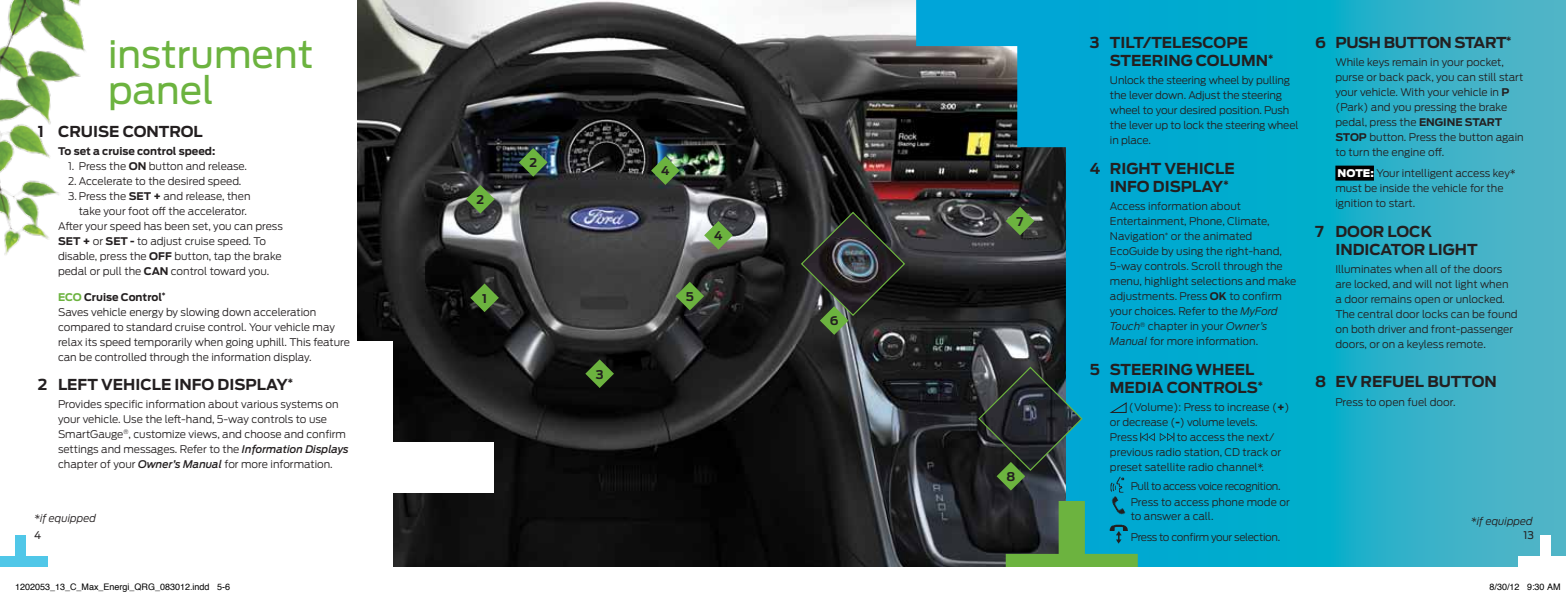
<style>
.page{position:relative;width:1566px;height:594px;background:#fff}
.page>*{position:absolute;margin:0;border:0;box-sizing:border-box;transform-origin:0 0}
.t1{font:37.5px/36px "Ford Antenna";color:#6cb33f}
.t2{font:700 15px/18px "Ford Antenna";color:#231f20}
.t3{font:700 15px "Ford Antenna";letter-spacing:-.035em;color:#231f20}
.t4{font:700 12px "Ford Antenna";color:#231f20}
.t5{font:300 10.5px/15px "Ford Antenna";color:#231f20}
.t6{font:300 10.5px/16.8px "Ford Antenna";letter-spacing:-.035em;color:#231f20}
.t7{font:300 10.5px/21.3px "Ford Antenna";letter-spacing:-.03em;color:#231f20}
.t8{font:700 10.5px "Ford Antenna";color:#231f20}
.t9{font:italic 300 10.5px "Ford Antenna";color:#231f20}
.t10{font:700 10.5px "Ford Antenna";color:#6cb33f}
.t11{font:10.5px "Ford Antenna";color:#231f20}
.t12{font:9px "Helvetica";color:#000}
.s1{font-weight:700}
.s2{font-weight:500;font-style:italic}
.s3{font-style:italic}
.s4{font-weight:900;color:#fff}
</style>
<div class="page">
<img style="left:358px;top:0;width:558px;height:567px">
<div style="left:343px;top:342px;width:50px;height:225px;background:#fff"></div>
<div style="left:241px;top:443px;width:253px;height:50px;background:#fff"></div>
<svg style="left:916px;top:0;width:650px;height:567px;background:#1d98b2"></svg>
<svg style="left:1006px;top:207px;width:28px;height:28px"></svg>
<svg style="left:676px;top:282px;width:28px;height:28px"></svg>
<svg style="left:651px;top:156px;width:29px;height:29px"></svg>
<svg style="left:519px;top:148px;width:29px;height:29px"></svg>
<svg style="left:466px;top:185px;width:29px;height:29px"></svg>
<svg style="left:585px;top:359px;width:29px;height:29px"></svg>
<svg style="left:704px;top:221px;width:29px;height:29px"></svg>
<svg style="left:1006px;top:501px;width:132px;height:66px;background:#378060"></svg>
<svg style="left:1109px;top:402px;width:18px;height:11px"></svg>
<svg style="left:1140px;top:433px;width:35px;height:8px"></svg>
<img style="left:1110px;top:477px;width:14px;height:16px">
<img style="left:1110px;top:495px;width:17px;height:22px">
<img style="left:1110px;top:525px;width:18px;height:19px">
<div style="left:1335px;top:166px;width:39px;height:15px;background:#020000"></div>
<img style="left:0;top:0;width:86px;height:255px">
<div style="left:1540px;top:535px;width:11px;height:32px;background:#fff"></div>
<div style="left:1519px;top:557px;width:47px;height:10px;background:#fff"></div>
<div style="left:15px;top:535px;width:11px;height:32px;background:#50c7e8"></div>
<div style="left:0;top:557px;width:47px;height:10px;background:#50c7e8"></div>
<svg style="left:800px;top:211px;width:106px;height:124px;background:#353935"></svg>
<svg style="left:470px;top:283px;width:29px;height:29px"></svg>
<svg style="left:977px;top:366px;width:106px;height:125px;background:#29474a"></svg>
<h1 class="t1" style="left:108px;top:32px;width:207px">instrument panel</h1>
<h2 class="t2" style="left:38px;top:121px;width:167px">1 CRU ISE CONTROL</h2>
<p class="t8" style="left:58px;top:142px;width:159px">TO SET A CRUISE CONTROL SPEED:</p>
<p class="t5" style="left:68px;top:157px;width:181px">1. Press the <span class="s1">ON</span> button and release.</p>
<p class="t5" style="left:68px;top:172px;width:175px">2. Accelerate to the desired speed.</p>
<p class="t5" style="left:68px;top:187px;width:184px">3. Press the <span class="s1">SET +</span> and release, then</p>
<p class="t5" style="left:79px;top:202px;width:170px">take your foot off the accelerator.</p>
<p class="t5" style="left:58px;top:217px;width:226px">After your speed has been set, you can press</p>
<p class="t5" style="left:58px;top:232px;width:209px"><span class="s1">SET +</span> or <span class="s1">SET -</span> to adjust cruise speed. To</p>
<p class="t5" style="left:58px;top:247px;width:100px">disable, press the <span class="s1">OFF</span></p>
<p class="t5" style="left:174px;top:247px;width:109px">button, tap the brake</p>
<p class="t5" style="left:58px;top:262px;width:95px">pedal or pull the <span class="s1">CAN</span></p>
<p class="t5" style="left:171px;top:262px;width:100px">control toward you.</p>
<p class="t10" style="left:58px;top:288px;width:9px">ECO</p>
<p class="t5" style="left:58px;top:288px;width:294px;text-indent:26px"><span class="s1">CRUISE CONTROL</span><sup>*<br></sup>Saves vehicle energy by slowing down acceleration compared to standard cruise control. Your vehicle may relax its speed temporarily when going uphill. This feature can be controlled through the information display.</p>
<h2 class="t2" style="left:38px;top:374px;width:257px">2 LEFT VEHICLE I NFO DISPLAY<sup>*</sup></h2>
<p class="t5" style="left:58px;top:395px;width:292px">Provides specific information about various systems on your vehicle. Use the left-hand, 5-way controls to use SmartGauge<sup>®</sup>, customize views, and choose and confirm settings and messages. Refer to the <span class="s2">Information Displays </span>chapter of your <span class="s2">Owner’s Manual</span> for more information.</p>
<p class="t9" style="left:34px;top:510px;width:63px">*if equipped</p>
<p class="t11" style="left:34px;top:526px;width:9px">4</p>
<p class="t4" style="left:477px;top:189px;width:9px">2</p>
<p class="t4" style="left:482px;top:287px;width:6px">1</p>
<p class="t4" style="left:529px;top:152px;width:9px">2</p>
<p class="t4" style="left:596px;top:363px;width:9px">3</p>
<p class="t4" style="left:661px;top:160px;width:10px">4</p>
<p class="t4" style="left:686px;top:286px;width:10px">5</p>
<p class="t4" style="left:714px;top:225px;width:10px">4</p>
<p class="t4" style="left:830px;top:310px;width:10px">6</p>
<p class="t4" style="left:1017px;top:211px;width:9px">7</p>
<p class="t4" style="left:1006px;top:466px;width:10px">8</p>
<h2 class="t2" style="left:1110px;top:32px;width:165px;text-indent:-20px">3 TILT/TELESCOPE<br>STEERING COLUMN<sup>*</sup></h2>
<p class="t5" style="left:1110px;top:71px;width:190px">Unlock the steering wheel by pulling the lever down. Adjust the steering wheel to your desired position. Push the lever up to lock the steering wheel in place.</p>
<h2 class="t2" style="left:1110px;top:158px;width:126px;text-indent:-20px">4 RIGHT VEHICLE<br>I NFO DISPLAY<sup>*</sup></h2>
<p class="t5" style="left:1110px;top:198px;width:188px">Access information about<br>Entertainment, Phone, Climate,<br>Navigation<sup>*</sup> or the animated<br>EcoGuide by using the right-hand,<br>5-way controls. Scroll through the menu, highlight selections and make adjustments. Press <span class="s1">OK</span> to confirm your choices. Refer to the <span class="s3">MyFord<br>Touch</span><sup>®</sup> chapter in your <span class="s3">Owner’s<br>Manual</span> for more information.</p>
<h2 class="t2" style="left:1110px;top:359px;width:155px;text-indent:-20px">5 STEERING WHEEL<br>MEDIA CONTROLS<sup>*</sup></h2>
<p class="t5" style="left:1110px;top:399px;width:181px;text-indent:19px">(Volume): Press to increase (<span class="s1">+</span>) or decrease (<span class="s1">-</span>) volume levels.<br>Press</p>
<p class="t5" style="left:1110px;top:429px;width:173px;text-indent:67px">to access the next/ previous radio station, CD track or preset satellite radio channel*.</p>
<p class="t6" style="left:1131px;top:476px;width:161px">Pull to access voice recognition.<br>Press to access phone mode or</p>
<p class="t7" style="left:1131px;top:504px;width:151px">to answer a call.<br>Press to confirm your selection.</p>
<h2 class="t2" style="left:1315px;top:32px;width:44px">6 PUSH</h2>
<h2 class="t3" style="left:1384px;top:29px;width:129px">BU TTON START<sup>*</sup></h2>
<p class="t5" style="left:1335px;top:53px;width:189px">While keys remain in your pocket, purse or back pack, you can still start your vehicle. With your vehicle in <span class="s1">P </span>(Park) and you pressing the brake pedal, press the <span class="s1">ENGINE</span></p>
<p class="t5" style="left:1335px;top:113px;width:190px;text-indent:129px"><span class="s1">START<br>STOP</span> button. Press the button again to turn the engine off.</p>
<p class="t5" style="left:1335px;top:164px;width:182px"><span class="s4">Note:</span> Your intelligent access key* must be inside the vehicle for the ignition to start.</p>
<h2 class="t2" style="left:1335px;top:221px;width:144px;text-indent:-20px">7 DOOR LOCK<br>INDICATOR LIGHT</h2>
<p class="t5" style="left:1335px;top:261px;width:184px">Illuminates when all of the doors are locked, and will not light when<br>a door remains open or unlocked.<br>The central door locks can be found on both driver and front-passenger doors, or on a keyless remote.</p>
<h2 class="t2" style="left:1315px;top:371px;width:183px">8 EV REFU EL BUTTON</h2>
<p class="t5" style="left:1335px;top:393px;width:122px">Press to open fuel door.</p>
<p class="t9" style="left:1471px;top:512px;width:63px">*if equipped</p>
<p class="t11" style="left:1524px;top:527px;width:12px">13</p>
<p class="t12" style="left:15px;top:579px;width:217px">1202053_13_C_Max_Energi_QRG_083012.indd 5-6</p>
<p class="t12" style="left:1490px;top:579px;width:73px">8/30/12 9:30 AM</p>
</div>
